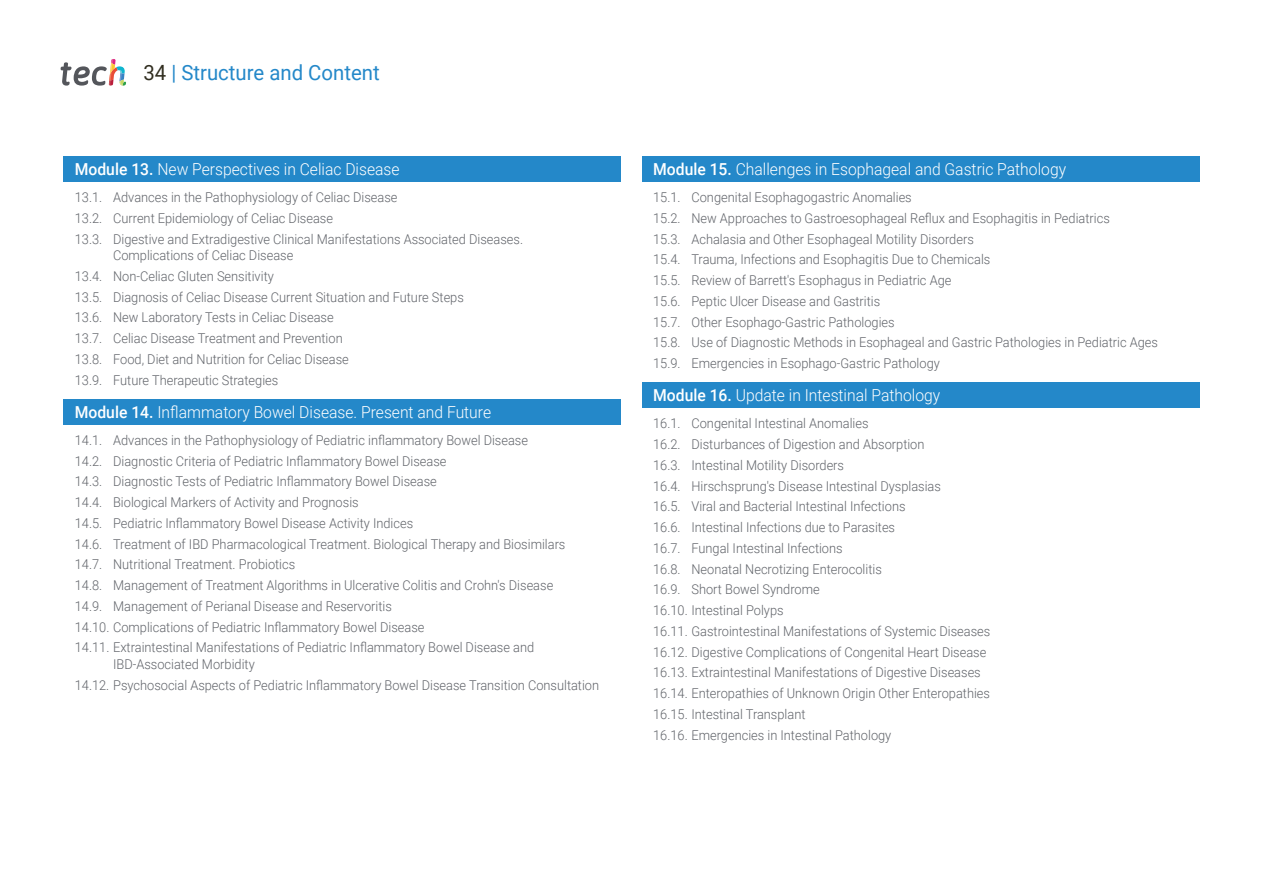
<style>
.page{position:relative;width:1263px;height:893px;background:#fff}
.page>*{position:absolute;margin:0;border:0;box-sizing:border-box;transform-origin:0 0}
.t1{font:21px "Roboto";color:#2488c9}
.t2{font:300 16.5px "Roboto";color:#fff;scale:.95 1}
.t3{font:300 13.5px/20.7px "Roboto";color:#61646a;scale:.95 1}
.s1{color:#312e20}
.s2{font-weight:500}
</style>
<div class="page">
<svg style="left:61px;top:59px;width:65px;height:27px"></svg>
<div style="left:642px;top:156px;width:557px;height:25px;background:#2488c9"></div>
<div style="left:642px;top:383px;width:557px;height:25px;background:#2488c9"></div>
<div style="left:64px;top:156px;width:557px;height:25px;background:#2488c9"></div>
<div style="left:64px;top:399px;width:557px;height:25px;background:#2488c9"></div>
<h1 class="t1" style="left:144px;top:57px;width:238px"><span class="s1">34</span> | Structure and Content</h1>
<p class="t2" style="left:75px;top:158px;width:343px"><span class="s2">Module 13.</span> New Perspectives in Celiac Disease</p>
<p class="t3" style="left:75px;top:186px;width:473px">13.1. Advances in the Pathophysiology of Celiac Disease<br>13.2. Current Epidemiology of Celiac Disease<br>13.3. Digestive and Extradigestive Clinical Manifestations Associated Diseases.</p>
<p class="t3" style="left:75px;top:244px;width:411px;text-indent:38px">Complications of Celiac Disease<br>13.4. Non-Celiac Gluten Sensitivity<br>13.5. Diagnosis of Celiac Disease Current Situation and Future Steps 13.6. New Laboratory Tests in Celiac Disease<br>13.7. Celiac Disease Treatment and Prevention<br>13.8. Food, Diet and Nutrition for Celiac Disease<br>13.9. Future Therapeutic Strategies</p>
<p class="t2" style="left:75px;top:400px;width:440px"><span class="s2">Module 14.</span> Inflammatory Bowel Disease. Present and Future</p>
<p class="t3" style="left:75px;top:429px;width:518px">14.1. Advances in the Pathophysiology of Pediatric inflammatory Bowel Disease<br>14.2. Diagnostic Criteria of Pediatric Inflammatory Bowel Disease<br>14.3. Diagnostic Tests of Pediatric Inflammatory Bowel Disease<br>14.4. Biological Markers of Activity and Prognosis<br>14.5. Pediatric Inflammatory Bowel Disease Activity Indices<br>14.6. Treatment of IBD Pharmacological Treatment. Biological Therapy and Biosimilars 14.7. Nutritional Treatment. Probiotics<br>14.8. Management of Treatment Algorithms in Ulcerative Colitis and Crohn's Disease 14.9. Management of Perianal Disease and Reservoritis<br>14.10. Complications of Pediatric Inflammatory Bowel Disease<br>14.11. Extraintestinal Manifestations of Pediatric Inflammatory Bowel Disease and</p>
<p class="t3" style="left:75px;top:653px;width:553px;text-indent:38px">IBD-Associated Morbidity<br>14.12. Psychosocial Aspects of Pediatric Inflammatory Bowel Disease Transition Consultation</p>
<p class="t2" style="left:653px;top:158px;width:436px"><span class="s2">Module 15.</span> Challenges in Esophageal and Gastric Pathology</p>
<p class="t3" style="left:653px;top:186px;width:533px">15.1. Congenital Esophagogastric Anomalies<br>15.2. New Approaches to Gastroesophageal Reflux and Esophagitis in Pediatrics<br>15.3. Achalasia and Other Esophageal Motility Disorders<br>15.4. Trauma, Infections and Esophagitis Due to Chemicals<br>15.5. Review of Barrett's Esophagus in Pediatric Age<br>15.6. Peptic Ulcer Disease and Gastritis<br>15.7. Other Esophago-Gastric Pathologies<br>15.8. Use of Diagnostic Methods in Esophageal and Gastric Pathologies in Pediatric Ages 15.9. Emergencies in Esophago-Gastric Pathology</p>
<p class="t2" style="left:653px;top:384px;width:304px"><span class="s2">Module 16.</span> Update in Intestinal Pathology</p>
<p class="t3" style="left:653px;top:413px;width:356px">16.1. Congenital Intestinal Anomalies<br>16.2. Disturbances of Digestion and Absorption<br>16.3. Intestinal Motility Disorders<br>16.4. Hirschsprung's Disease Intestinal Dysplasias<br>16.5. Viral and Bacterial Intestinal Infections<br>16.6. Intestinal Infections due to Parasites<br>16.7. Fungal Intestinal Infections<br>16.8. Neonatal Necrotizing Enterocolitis<br>16.9. Short Bowel Syndrome<br>16.10. Intestinal Polyps<br>16.11. Gastrointestinal Manifestations of Systemic Diseases 16.12. Digestive Complications of Congenital Heart Disease 16.13. Extraintestinal Manifestations of Digestive Diseases 16.14. Enteropathies of Unknown Origin Other Enteropathies 16.15. Intestinal Transplant<br>16.16. Emergencies in Intestinal Pathology</p>
</div>
